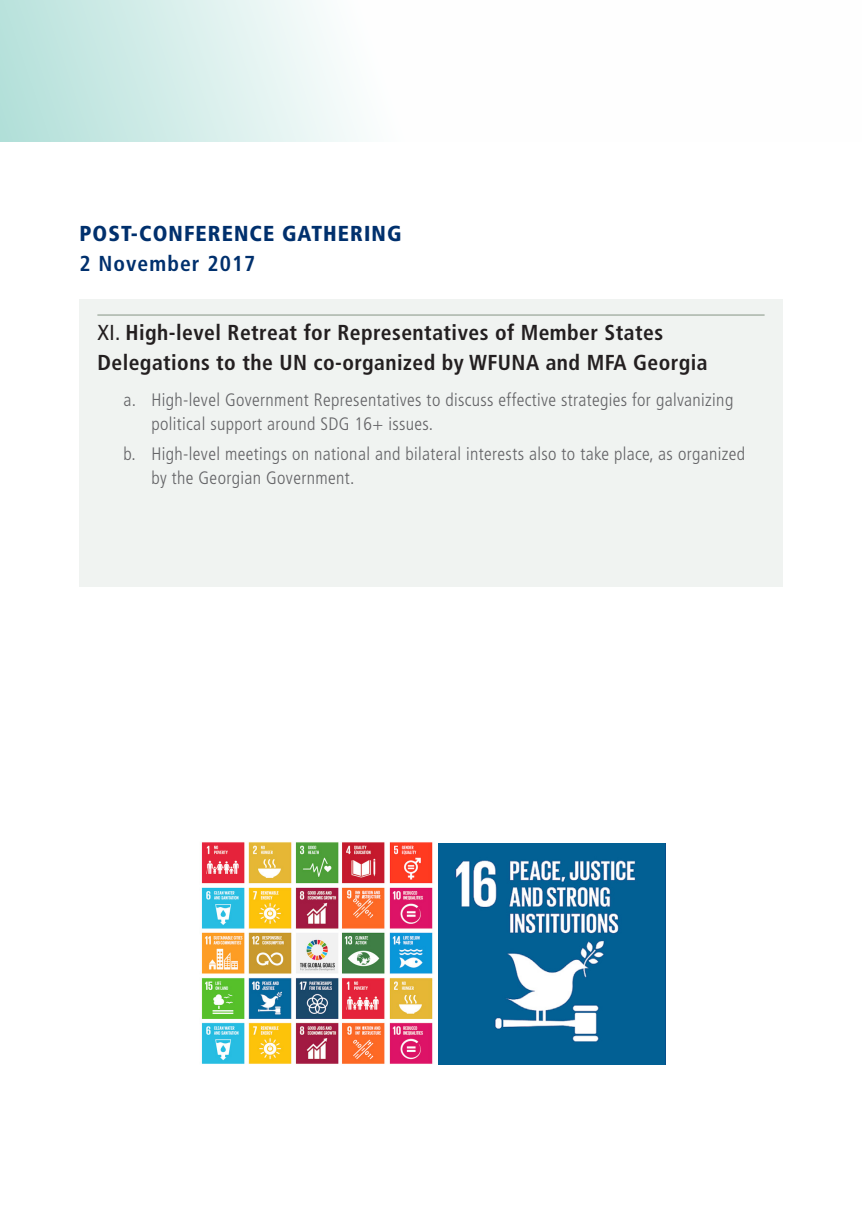
<style>
.page{position:relative;width:862px;height:1214px;background:#fff}
.page>*{position:absolute;margin:0;border:0;box-sizing:border-box;transform-origin:0 0}
.t1{font:700 condensed 21.6px/30px "Frutiger LT Std";letter-spacing:.02em;color:#231f20}
.t2{font:900 condensed 21.6px "Frutiger LT Std";letter-spacing:.05em;color:#00306d}
.t3{font:700 condensed 21.6px "Frutiger LT Std";letter-spacing:.05em;color:#00306d}
.t4{font:300 condensed 18px/24px "Frutiger LT Std";letter-spacing:.02em;color:#636366}
.s1{font-weight:400}
</style>
<div class="page">
<svg style="left:0;top:0;width:359px;height:141px"></svg>
<div style="left:79px;top:299px;width:703px;height:288px;background:#f0f3f1"></div>
<hr style="left:97px;top:314px;width:667px;height:2px;background:#abb6ab">
<img style="left:438px;top:843px;width:227px;height:220px">
<img style="left:201px;top:842px;width:232px;height:222px">
<p class="t2" style="left:79px;top:221px;width:324px">POST-CONFERENCE GATHERING</p>
<p class="t3" style="left:79px;top:251px;width:178px">2 November 2017</p>
<p class="t1" style="left:97px;top:317px;width:612px"><span class="s1">XI.</span> High-level Retreat for Representatives of Member States<br>Delegations to the UN co-organized by WFUNA and MFA Georgia</p>
<p class="t4" style="left:151px;top:388px;width:583px;text-indent:-28px">a. High-level Government Representatives to discuss effective strategies for galvanizing political support around SDG 16+ issues.</p>
<p class="t4" style="left:123px;top:442px;width:623px">b. High-level meetings on national and bilateral interests also to take place, as organized</p>
<p class="t4" style="left:151px;top:466px;width:205px">by the Georgian Government.</p>
</div>
